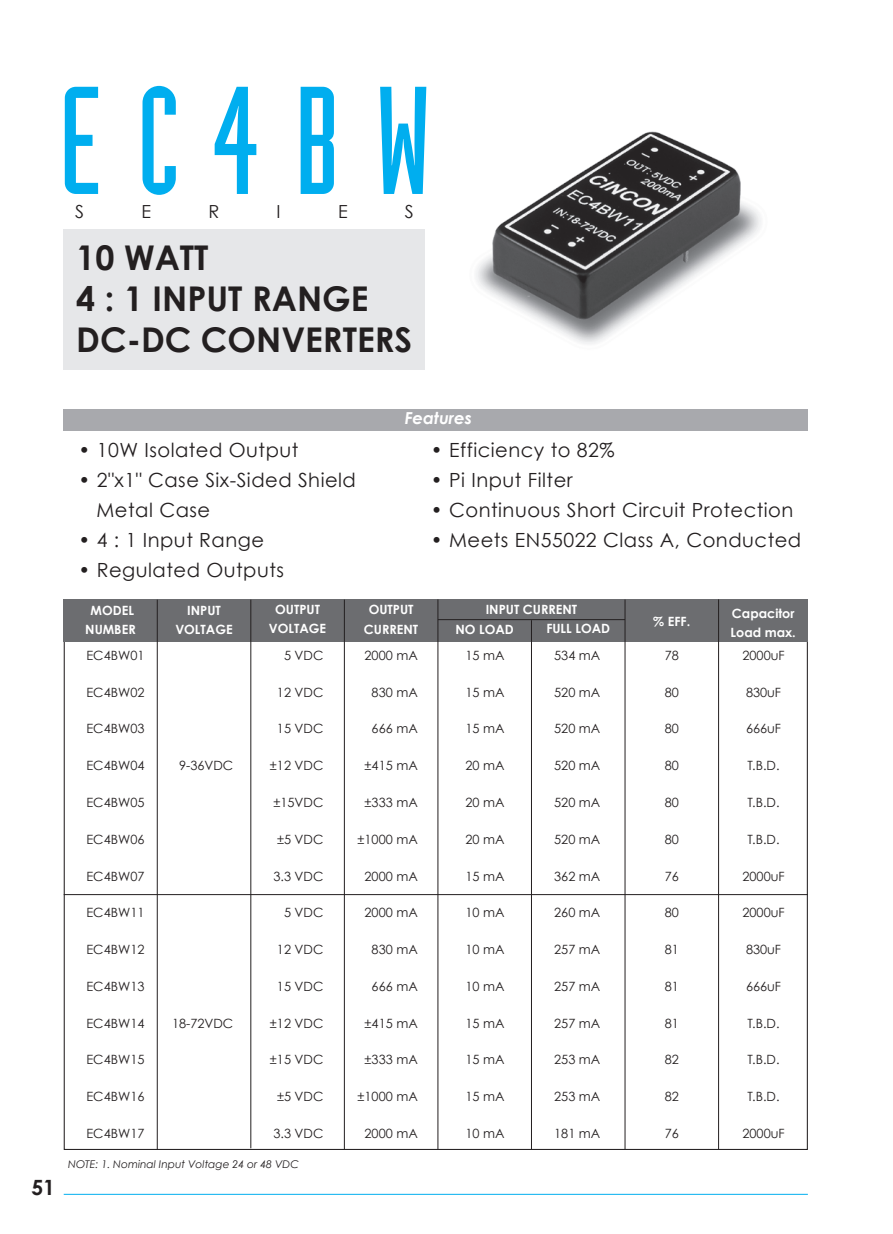
<style>
.page{position:relative;width:893px;height:1234px;background:#fff}
.page>*{position:absolute;margin:0;border:0;box-sizing:border-box;transform-origin:0 0}
.正常{font:150px "Industria Solid";letter-spacing:.24em;color:#00aeef}
.正常-2{font:700 34.05px "Century Gothic";color:#231f20}
.正常-3{font:700 21px "Century Gothic";color:#231f20}
.正常-4{font:19.5px/30px "Century Gothic";letter-spacing:.025em;color:#231f20}
.正常-5{font:18px "Century Gothic";color:#231f20}
.正常-6{font:italic 700 16.5px "Century Gothic";color:#fff}
.正常-7{font:12.75px "Century Gothic";color:#231f20}
.正常-8{font:700 12.75px "Century Gothic";color:#fff}
.正常-9{font:italic 10.65px "Century Gothic";color:#231f20}
</style>
<div class="page">
<img style="left:476px;top:131px;width:285px;height:213px">
<div style="left:64px;top:230px;width:361px;height:139px;background:#e6e7e9"></div>
<hr style="left:64px;top:1193px;width:744px;height:1px;background:#00aeef">
<div style="left:64px;top:599px;width:744px;height:42px;background:#6c6d70"></div>
<hr style="left:438px;top:619px;width:187px;height:1px;background:#231f20">
<hr style="left:157px;top:599px;width:1px;height:549px;background:#231f20">
<hr style="left:250px;top:599px;width:1px;height:548px;background:#231f20">
<hr style="left:344px;top:599px;width:1px;height:549px;background:#231f20">
<hr style="left:438px;top:599px;width:1px;height:549px;background:#231f20">
<hr style="left:531px;top:620px;width:1px;height:528px;background:#231f20">
<hr style="left:625px;top:599px;width:1px;height:549px;background:#231f20">
<hr style="left:718px;top:599px;width:1px;height:549px;background:#231f20">
<hr style="left:64px;top:894px;width:744px;height:1px;background:#231f20">
<div style="left:64px;top:409px;width:744px;height:21px;background:#a8a9ad"></div>
<p class="正常" style="left:59px;top:59px;width:373px">EC4BW</p>
<p class="正常-5" style="left:75px;top:201px;width:10px">S</p>
<p class="正常-5" style="left:141px;top:201px;width:11px">E</p>
<p class="正常-5" style="left:208px;top:201px;width:12px">R</p>
<p class="正常-5" style="left:277px;top:201px;width:6px">I</p>
<p class="正常-5" style="left:338px;top:201px;width:11px">E</p>
<p class="正常-5" style="left:405px;top:201px;width:10px">S</p>
<p class="正常-2" style="left:76px;top:236px;width:134px">10 WATT</p>
<p class="正常-2" style="left:76px;top:277px;width:294px">4 : 1 INPUT RANGE</p>
<p class="正常-2" style="left:76px;top:317px;width:337px">DC-DC CONVERTERS</p>
<p class="正常-3" style="left:31px;top:1173px;width:25px">51</p>
<p class="正常-4" style="left:79px;top:435px;width:221px">• 10W Isolated Output</p>
<p class="正常-4" style="left:97px;top:465px;width:261px;text-indent:-18px">• 2"x1" Case Six-Sided Shield<br>Metal Case</p>
<p class="正常-4" style="left:79px;top:525px;width:187px">• 4 : 1 Input Range</p>
<p class="正常-4" style="left:79px;top:555px;width:207px">• Regulated Outputs</p>
<p class="正常-6" style="left:405px;top:407px;width:69px">Features</p>
<p class="正常-4" style="left:431px;top:435px;width:185px">• Efficiency to 82%</p>
<p class="正常-4" style="left:431px;top:465px;width:143px">• Pi Input Filter</p>
<p class="正常-4" style="left:431px;top:495px;width:364px">• Continuous Short Circuit Protection</p>
<p class="正常-4" style="left:431px;top:525px;width:372px">• Meets EN55022 Class A, Conducted</p>
<p class="正常-8" style="left:91px;top:602px;width:45px">MODEL</p>
<p class="正常-8" style="left:85px;top:621px;width:52px">NUMBER</p>
<p class="正常-7" style="left:86px;top:647px;width:59px">EC4BW01</p>
<p class="正常-7" style="left:86px;top:684px;width:59px">EC4BW02</p>
<p class="正常-7" style="left:86px;top:721px;width:59px">EC4BW03</p>
<p class="正常-7" style="left:86px;top:757px;width:59px">EC4BW04</p>
<p class="正常-7" style="left:86px;top:794px;width:59px">EC4BW05</p>
<p class="正常-7" style="left:86px;top:831px;width:59px">EC4BW06</p>
<p class="正常-7" style="left:86px;top:868px;width:59px">EC4BW07</p>
<p class="正常-7" style="left:86px;top:904px;width:59px">EC4BW11</p>
<p class="正常-7" style="left:86px;top:941px;width:59px">EC4BW12</p>
<p class="正常-7" style="left:86px;top:978px;width:59px">EC4BW13</p>
<p class="正常-7" style="left:86px;top:1015px;width:59px">EC4BW14</p>
<p class="正常-7" style="left:86px;top:1051px;width:59px">EC4BW15</p>
<p class="正常-7" style="left:86px;top:1088px;width:59px">EC4BW16</p>
<p class="正常-7" style="left:86px;top:1125px;width:59px">EC4BW17</p>
<p class="正常-8" style="left:187px;top:601px;width:35px">INPUT</p>
<p class="正常-8" style="left:175px;top:621px;width:59px">VOLTAGE</p>
<p class="正常-7" style="left:179px;top:757px;width:56px">9-36VDC</p>
<p class="正常-7" style="left:172px;top:1015px;width:63px">18-72VDC</p>
<p class="正常-8" style="left:275px;top:601px;width:46px">OUTPUT</p>
<p class="正常-8" style="left:269px;top:620px;width:59px">VOLTAGE</p>
<p class="正常-7" style="left:284px;top:647px;width:41px">5 VDC</p>
<p class="正常-7" style="left:277px;top:684px;width:48px">12 VDC</p>
<p class="正常-7" style="left:277px;top:721px;width:48px">15 VDC</p>
<p class="正常-7" style="left:270px;top:757px;width:55px">±12 VDC</p>
<p class="正常-7" style="left:273px;top:794px;width:51px">±15VDC</p>
<p class="正常-7" style="left:277px;top:831px;width:48px">±5 VDC</p>
<p class="正常-7" style="left:273px;top:868px;width:52px">3.3 VDC</p>
<p class="正常-7" style="left:284px;top:904px;width:41px">5 VDC</p>
<p class="正常-7" style="left:277px;top:941px;width:48px">12 VDC</p>
<p class="正常-7" style="left:277px;top:978px;width:48px">15 VDC</p>
<p class="正常-7" style="left:270px;top:1015px;width:55px">±12 VDC</p>
<p class="正常-7" style="left:270px;top:1051px;width:55px">±15 VDC</p>
<p class="正常-7" style="left:277px;top:1088px;width:48px">±5 VDC</p>
<p class="正常-7" style="left:273px;top:1125px;width:52px">3.3 VDC</p>
<p class="正常-9" style="left:68px;top:1156px;width:232px">NOTE: 1. Nominal Input Voltage 24 or 48 VDC</p>
<p class="正常-8" style="left:369px;top:601px;width:46px">OUTPUT</p>
<p class="正常-8" style="left:364px;top:620px;width:56px">CURRENT</p>
<p class="正常-7" style="left:365px;top:647px;width:55px">2000 mA</p>
<p class="正常-7" style="left:372px;top:684px;width:48px">830 mA</p>
<p class="正常-7" style="left:372px;top:721px;width:48px">666 mA</p>
<p class="正常-7" style="left:365px;top:757px;width:55px">±415 mA</p>
<p class="正常-7" style="left:365px;top:794px;width:55px">±333 mA</p>
<p class="正常-7" style="left:358px;top:831px;width:62px">±1000 mA</p>
<p class="正常-7" style="left:365px;top:868px;width:55px">2000 mA</p>
<p class="正常-7" style="left:365px;top:904px;width:55px">2000 mA</p>
<p class="正常-7" style="left:372px;top:941px;width:48px">830 mA</p>
<p class="正常-7" style="left:372px;top:978px;width:48px">666 mA</p>
<p class="正常-7" style="left:365px;top:1015px;width:55px">±415 mA</p>
<p class="正常-7" style="left:365px;top:1051px;width:55px">±333 mA</p>
<p class="正常-7" style="left:358px;top:1088px;width:62px">±1000 mA</p>
<p class="正常-7" style="left:365px;top:1125px;width:55px">2000 mA</p>
<p class="正常-8" style="left:486px;top:601px;width:93px">INPUT CURRENT</p>
<p class="正常-8" style="left:455px;top:620px;width:60px">NO LOAD</p>
<p class="正常-8" style="left:546px;top:620px;width:65px">FULL LOAD</p>
<p class="正常-7" style="left:465px;top:647px;width:41px">15 mA</p>
<p class="正常-7" style="left:465px;top:684px;width:41px">15 mA</p>
<p class="正常-7" style="left:465px;top:721px;width:41px">15 mA</p>
<p class="正常-7" style="left:465px;top:757px;width:41px">20 mA</p>
<p class="正常-7" style="left:465px;top:794px;width:41px">20 mA</p>
<p class="正常-7" style="left:465px;top:831px;width:41px">20 mA</p>
<p class="正常-7" style="left:465px;top:868px;width:41px">15 mA</p>
<p class="正常-7" style="left:465px;top:904px;width:41px">10 mA</p>
<p class="正常-7" style="left:465px;top:941px;width:41px">10 mA</p>
<p class="正常-7" style="left:465px;top:978px;width:41px">10 mA</p>
<p class="正常-7" style="left:465px;top:1015px;width:41px">15 mA</p>
<p class="正常-7" style="left:465px;top:1051px;width:41px">15 mA</p>
<p class="正常-7" style="left:465px;top:1088px;width:41px">15 mA</p>
<p class="正常-7" style="left:465px;top:1125px;width:41px">10 mA</p>
<p class="正常-7" style="left:554px;top:647px;width:48px">534 mA</p>
<p class="正常-7" style="left:554px;top:684px;width:48px">520 mA</p>
<p class="正常-7" style="left:554px;top:721px;width:48px">520 mA</p>
<p class="正常-7" style="left:554px;top:757px;width:48px">520 mA</p>
<p class="正常-7" style="left:554px;top:794px;width:48px">520 mA</p>
<p class="正常-7" style="left:554px;top:831px;width:48px">520 mA</p>
<p class="正常-7" style="left:554px;top:868px;width:48px">362 mA</p>
<p class="正常-7" style="left:554px;top:904px;width:48px">260 mA</p>
<p class="正常-7" style="left:554px;top:941px;width:48px">257 mA</p>
<p class="正常-7" style="left:554px;top:978px;width:48px">257 mA</p>
<p class="正常-7" style="left:554px;top:1015px;width:48px">257 mA</p>
<p class="正常-7" style="left:554px;top:1051px;width:48px">253 mA</p>
<p class="正常-7" style="left:554px;top:1088px;width:48px">253 mA</p>
<p class="正常-7" style="left:554px;top:1125px;width:48px">181 mA</p>
<p class="正常-8" style="left:653px;top:613px;width:38px">% EFF.</p>
<p class="正常-7" style="left:665px;top:647px;width:16px">78</p>
<p class="正常-7" style="left:665px;top:684px;width:16px">80</p>
<p class="正常-7" style="left:665px;top:721px;width:16px">80</p>
<p class="正常-7" style="left:665px;top:757px;width:16px">80</p>
<p class="正常-7" style="left:665px;top:794px;width:16px">80</p>
<p class="正常-7" style="left:665px;top:831px;width:16px">80</p>
<p class="正常-7" style="left:665px;top:868px;width:16px">76</p>
<p class="正常-7" style="left:665px;top:904px;width:16px">80</p>
<p class="正常-7" style="left:665px;top:941px;width:16px">81</p>
<p class="正常-7" style="left:665px;top:978px;width:16px">81</p>
<p class="正常-7" style="left:665px;top:1015px;width:16px">81</p>
<p class="正常-7" style="left:665px;top:1051px;width:16px">82</p>
<p class="正常-7" style="left:665px;top:1088px;width:16px">82</p>
<p class="正常-7" style="left:665px;top:1125px;width:16px">76</p>
<p class="正常-8" style="left:732px;top:605px;width:64px">Capacitor</p>
<p class="正常-8" style="left:731px;top:624px;width:67px">Load max.</p>
<p class="正常-7" style="left:742px;top:647px;width:44px">2000uF</p>
<p class="正常-7" style="left:746px;top:684px;width:37px">830uF</p>
<p class="正常-7" style="left:746px;top:721px;width:37px">666uF</p>
<p class="正常-7" style="left:748px;top:757px;width:33px">T.B.D.</p>
<p class="正常-7" style="left:748px;top:794px;width:33px">T.B.D.</p>
<p class="正常-7" style="left:748px;top:831px;width:33px">T.B.D.</p>
<p class="正常-7" style="left:742px;top:868px;width:44px">2000uF</p>
<p class="正常-7" style="left:742px;top:904px;width:44px">2000uF</p>
<p class="正常-7" style="left:746px;top:941px;width:37px">830uF</p>
<p class="正常-7" style="left:746px;top:978px;width:37px">666uF</p>
<p class="正常-7" style="left:748px;top:1015px;width:33px">T.B.D.</p>
<p class="正常-7" style="left:748px;top:1051px;width:33px">T.B.D.</p>
<p class="正常-7" style="left:748px;top:1088px;width:33px">T.B.D.</p>
<p class="正常-7" style="left:742px;top:1125px;width:44px">2000uF</p>
</div>
